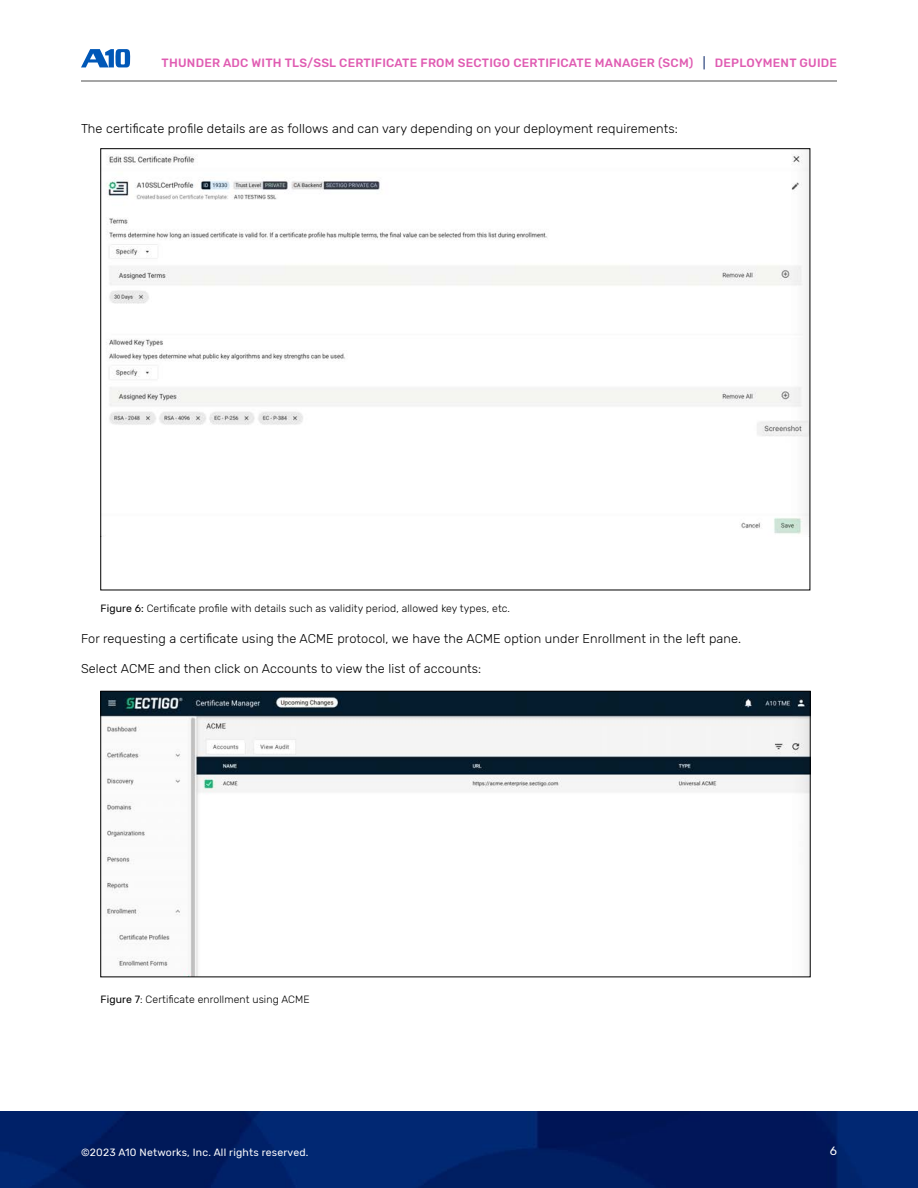
<style>
.page{position:relative;width:918px;height:1188px;background:#fff}
.page>*{position:absolute;margin:0;border:0;box-sizing:border-box;transform-origin:0 0}
.body_text{font:300 12.75px "Rubik";letter-spacing:.01em;color:#000}
.t1{font:500 12px "Rubik";letter-spacing:.02em;color:#e05cb2}
.t2{font:12px "Rubik";color:#fff}
.Figure_Caption{font:300 10.5px "Rubik";letter-spacing:.01em;color:#000}
.t3{font:10.5px "Rubik";letter-spacing:.02em;color:#fff}
.s1{color:#405689}
.s2{font-weight:400}
</style>
<div class="page">
<img style="left:0;top:1112px;width:918px;height:76px">
<hr style="left:81px;top:81px;width:756px;height:1px;background:#4d4d4d">
<svg style="left:81px;top:49px;width:49px;height:18px"></svg>
<img style="left:106px;top:150px;width:702px;height:384px">
<img style="left:103px;top:693px;width:705px;height:282px">
<p class="t1" style="left:162px;top:56px;width:677px">THUNDER ADC WITH TLS/SSL CERTIFICATE FROM SECTIGO CERTIFICATE MANAGER (SCM) <span class="s1">|</span> DEPLOYMENT GUIDE</p>
<p class="body_text" style="left:81px;top:122px;width:599px">The certificate profile details are as follows and can vary depending on your deployment requirements:</p>
<p class="Figure_Caption" style="left:100px;top:602px;width:411px"><span class="s2">Figure 6:</span> Certificate profile with details such as validity period, allowed key types, etc.</p>
<p class="body_text" style="left:81px;top:631px;width:662px">For requesting a certificate using the ACME protocol, we have the ACME option under Enrollment in the left pane.</p>
<p class="body_text" style="left:81px;top:662px;width:402px">Select ACME and then click on Accounts to view the list of accounts:</p>
<p class="Figure_Caption" style="left:100px;top:994px;width:211px"><span class="s2">Figure 7</span>: Certificate enrollment using ACME</p>
<p class="t3" style="left:81px;top:1146px;width:229px">©️2023 A10 Networks, Inc. All rights reserved.</p>
<p class="t2" style="left:830px;top:1144px;width:9px">6</p>
</div>
